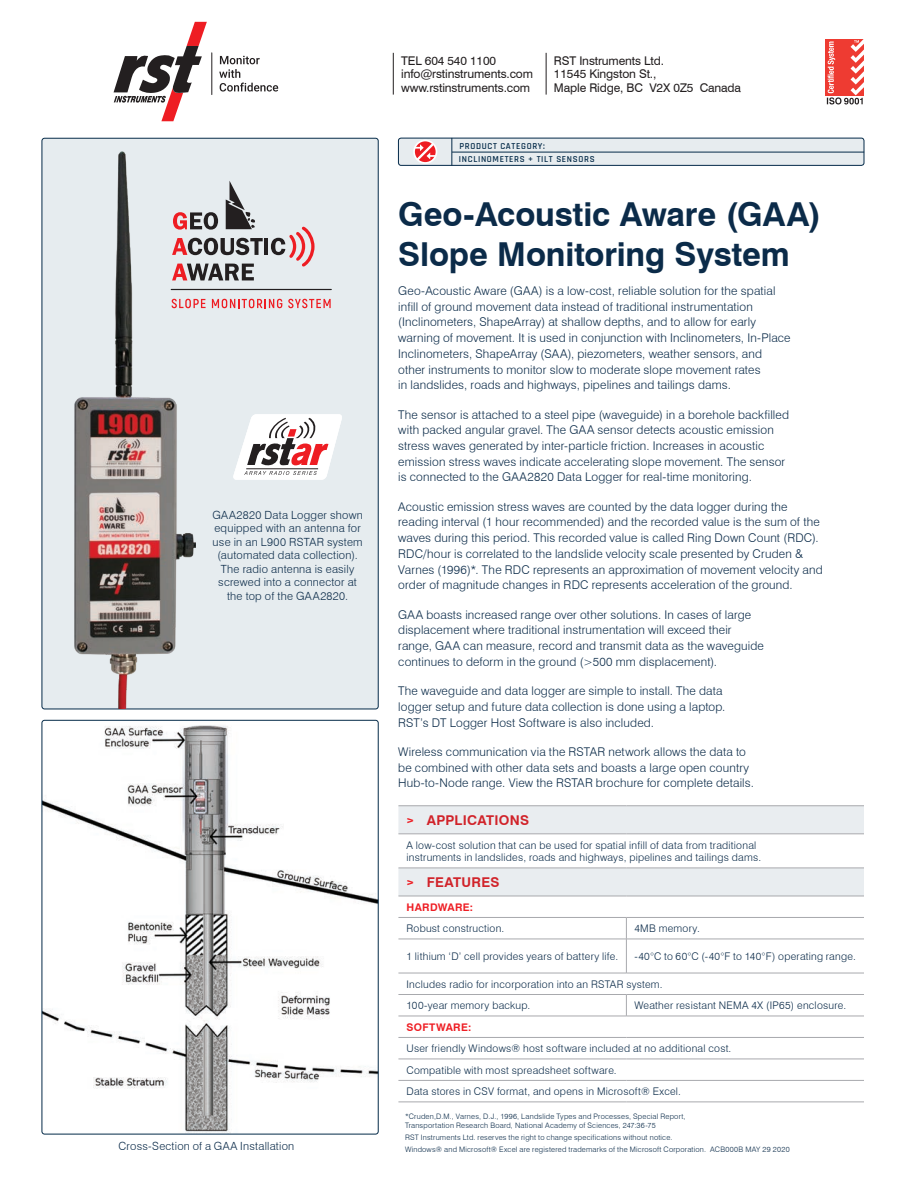
<style>
.page{position:relative;width:918px;height:1188px;background:#fff}
.page>*{position:absolute;margin:0;border:0;box-sizing:border-box;transform-origin:0 0}
.t1{font:700 33px/39.6px "Swiss 721 BT";letter-spacing:-.005em;color:#0b2b49}
.t2{font:700 13.5px "Swiss 721 BT";letter-spacing:.02em;color:#d1232a}
.t3{font:300 12px/15.8px "Swiss 721 BT";letter-spacing:.015em;color:#0b2b49}
.t4{font:12px/13.5px "Swiss 721 BT";letter-spacing:-.01em;color:#231f20}
.t5{font:300 11.25px/13.5px "Swiss 721 BT";letter-spacing:.02em;color:#0b2b49;text-align:center}
.t6{font:300 10.5px/21.5px "Swiss 721 BT";letter-spacing:.025em;color:#0b2b49}
.t7{font:700 10.5px "Swiss 721 BT";letter-spacing:.03em;color:#ee1d23}
.t8{font:600 9px/12.5px "Rajdhani";letter-spacing:.075em;color:#052b49}
.t9{font:300 7.5px/9px "Swiss 721 BT";letter-spacing:.03em;color:#0b2b49}
.s1{font-family:"Rajdhani";color:#ee1d23}
</style>
<div class="page">
<svg style="left:114px;top:22px;width:93px;height:99px"></svg>
<svg style="left:219px;top:56px;width:59px;height:36px"></svg>
<hr style="left:212px;top:53px;width:1px;height:42px;background:#231f20">
<div style="left:826px;top:39px;width:38px;height:56px;background:#ee3b32"></div>
<svg style="left:827px;top:39px;width:37px;height:66px"></svg>
<hr style="left:393px;top:53px;width:1px;height:42px;background:#231f20">
<hr style="left:546px;top:53px;width:1px;height:42px;background:#231f20">
<div style="left:42px;top:138px;width:336px;height:571px;background:#e6ecef;border-radius:3px"></div>
<img style="left:75px;top:151px;width:121px;height:558px">
<div style="left:398px;top:807px;width:466px;height:27px;background:#e9edf0"></div>
<svg style="left:398px;top:867px;width:466px;height:235px"></svg>
<hr style="left:398px;top:939px;width:228px;height:1px;background:#a8a9ad">
<hr style="left:626px;top:939px;width:238px;height:1px;background:#a8a9ad">
<hr style="left:398px;top:917px;width:228px;height:1px;background:#a8a9ad">
<hr style="left:626px;top:917px;width:238px;height:1px;background:#a8a9ad">
<hr style="left:398px;top:806px;width:228px;height:1px;background:#a8a9ad">
<hr style="left:626px;top:806px;width:238px;height:1px;background:#a8a9ad">
<hr style="left:398px;top:868px;width:228px;height:1px;background:#a8a9ad">
<hr style="left:626px;top:868px;width:238px;height:1px;background:#a8a9ad">
<hr style="left:398px;top:1059px;width:228px;height:1px;background:#a8a9ad">
<hr style="left:626px;top:1059px;width:238px;height:1px;background:#a8a9ad">
<hr style="left:398px;top:1080px;width:228px;height:1px;background:#a8a9ad">
<hr style="left:626px;top:1080px;width:238px;height:1px;background:#a8a9ad">
<hr style="left:398px;top:1102px;width:228px;height:1px;background:#a8a9ad">
<hr style="left:626px;top:1102px;width:238px;height:1px;background:#a8a9ad">
<hr style="left:398px;top:834px;width:228px;height:1px;background:#a8a9ad">
<hr style="left:626px;top:834px;width:238px;height:1px;background:#a8a9ad">
<hr style="left:398px;top:896px;width:228px;height:1px;background:#a8a9ad">
<hr style="left:626px;top:896px;width:238px;height:1px;background:#a8a9ad">
<hr style="left:398px;top:1016px;width:228px;height:1px;background:#a8a9ad">
<hr style="left:626px;top:1016px;width:238px;height:1px;background:#a8a9ad">
<hr style="left:398px;top:1037px;width:228px;height:1px;background:#a8a9ad">
<hr style="left:626px;top:1037px;width:238px;height:1px;background:#a8a9ad">
<svg style="left:626px;top:918px;width:1px;height:21px"></svg>
<hr style="left:626px;top:939px;width:1px;height:34px;background:#a8a9ad">
<svg style="left:626px;top:995px;width:1px;height:21px"></svg>
<hr style="left:398px;top:973px;width:228px;height:1px;background:#a8a9ad">
<hr style="left:626px;top:973px;width:238px;height:1px;background:#a8a9ad">
<hr style="left:398px;top:994px;width:228px;height:1px;background:#a8a9ad">
<hr style="left:626px;top:994px;width:238px;height:1px;background:#a8a9ad">
<div style="left:398px;top:138px;width:466px;height:27px;background:#e7ecef;border-radius:3px"></div>
<div style="left:398px;top:138px;width:466px;height:28px;border:1px solid #042a49;border-radius:3px"></div>
<hr style="left:452px;top:152px;width:412px;height:1px;background:#052b49">
<svg style="left:452px;top:138px;width:1px;height:28px"></svg>
<div style="left:413px;top:140px;width:24px;height:24px;border:2px solid #fff;border-radius:50%"></div>
<svg style="left:415px;top:143px;width:21px;height:18px"></svg>
<svg style="left:233px;top:414px;width:109px;height:66px"></svg>
<img style="left:42px;top:720px;width:336px;height:414px">
<div style="left:42px;top:720px;width:336px;height:414px;border:1px solid #052b49;border-radius:3px"></div>
<svg style="left:173px;top:212px;width:45px;height:18px"></svg>
<svg style="left:172px;top:238px;width:91px;height:17px"></svg>
<hr style="left:264px;top:238px;width:4px;height:17px;background:#231f20">
<svg style="left:172px;top:264px;width:82px;height:16px"></svg>
<svg style="left:271px;top:226px;width:44px;height:41px"></svg>
<svg style="left:172px;top:299px;width:34px;height:9px"></svg>
<svg style="left:212px;top:299px;width:70px;height:9px"></svg>
<svg style="left:288px;top:299px;width:43px;height:9px"></svg>
<hr style="left:171px;top:289px;width:160px;height:1px;background:#231f20">
<svg style="left:226px;top:181px;width:29px;height:48px"></svg>
<p class="t5" style="left:212px;top:508px;width:152px">GAA2820 Data Logger shown equipped with an antenna for use in an L900 RSTAR system (automated data collection).<br>The radio antenna is easily screwed into a connector at the top of the GAA2820.</p>
<p class="t5" style="left:119px;top:1140px;width:177px">Cross-Section of a GAA Installation</p>
<p class="t4" style="left:401px;top:54px;width:133px">TEL 604 540 1100 info@rstinstruments.com www.rstinstruments.com</p>
<p class="t4" style="left:554px;top:54px;width:189px">RST Instruments Ltd.<br>11545 Kingston St.,<br>Maple Ridge, BC V2X 0Z5 Canada</p>
<p class="t8" style="left:459px;top:140px;width:137px">PRODUCT CATEGORY:<br>INCLINOMETERS + TILT SENSORS</p>
<h1 class="t1" style="left:398px;top:194px;width:424px">Geo-Acoustic Aware (GAA)<br>Slope Monitoring System</h1>
<p class="t3" style="left:398px;top:283px;width:394px">Geo-Acoustic Aware (GAA) is a low-cost, reliable solution for the spatial infill of ground movement data instead of traditional instrumentation (Inclinometers, ShapeArray) at shallow depths, and to allow for early warning of movement. It is used in conjunction with Inclinometers, In-Place Inclinometers, ShapeArray (SAA), piezometers, weather sensors, and other instruments to monitor slow to moderate slope movement rates<br>in landslides, roads and highways, pipelines and tailings dams.</p>
<p class="t3" style="left:398px;top:406px;width:392px">The sensor is attached to a steel pipe (waveguide) in a borehole backfilled with packed angular gravel. The GAA sensor detects acoustic emission stress waves generated by inter-particle friction. Increases in acoustic emission stress waves indicate accelerating slope movement. The sensor is connected to the GAA2820 Data Logger for real-time monitoring.</p>
<p class="t3" style="left:398px;top:499px;width:426px">Acoustic emission stress waves are counted by the data logger during the reading interval (1 hour recommended) and the recorded value is the sum of the waves during this period. This recorded value is called Ring Down Count (RDC).<br>RDC/hour is correlated to the landslide velocity scale presented by Cruden &amp; Varnes (1996)*. The RDC represents an approximation of movement velocity and order of magnitude changes in RDC represents acceleration of the ground.</p>
<p class="t3" style="left:398px;top:606px;width:367px">GAA boasts increased range over other solutions. In cases of large displacement where traditional instrumentation will exceed their range, GAA can measure, record and transmit data as the waveguide continues to deform in the ground (&gt;500 mm displacement).</p>
<p class="t3" style="left:398px;top:683px;width:329px">The waveguide and data logger are simple to install. The data logger setup and future data collection is done using a laptop.<br>RST’s DT Logger Host Software is also included.</p>
<p class="t3" style="left:398px;top:744px;width:357px">Wireless communication via the RSTAR network allows the data to be combined with other data sets and boasts a large open country<br>Hub-to-Node range. View the RSTAR brochure for complete details.</p>
<p class="t2" style="left:407px;top:812px;width:124px"><span class="s1">&gt;</span> APPLICATIONS</p>
<p class="t6" style="left:407px;top:838px;width:356px;line-height:12.6px">A low-cost solution that can be used for spatial infill of data from traditional instruments in landslides, roads and highways, pipelines and tailings dams.</p>
<p class="t2" style="left:407px;top:874px;width:95px"><span class="s1">&gt;</span> FEATURES</p>
<p class="t7" style="left:407px;top:901px;width:68px">HARDWARE:</p>
<p class="t6" style="left:407px;top:918px;width:99px">Robust construction.</p>
<p class="t6" style="left:635px;top:918px;width:67px">4MB memory.</p>
<p class="t6" style="left:407px;top:945px;width:213px">1 lithium ‘D’ cell provides years of battery life.</p>
<p class="t6" style="left:635px;top:945px;width:223px">-40°C to 60°C (-40°F to 140°F) operating range.</p>
<p class="t6" style="left:407px;top:973px;width:258px">Includes radio for incorporation into an RSTAR system.<br>100-year memory backup.</p>
<p class="t6" style="left:635px;top:995px;width:213px">Weather resistant NEMA 4X (IP65) enclosure.</p>
<p class="t7" style="left:407px;top:1021px;width:66px">SOFTWARE:</p>
<p class="t6" style="left:407px;top:1038px;width:326px">User friendly Windows® host software included at no additional cost.<br>Compatible with most spreadsheet software.<br>Data stores in CSV format, and opens in Microsoft® Excel.</p>
<p class="t9" style="left:405px;top:1112px;width:282px">*Cruden,D.M., Varnes, D.J., 1996, Landslide Types and Processes, Special Report,<br>Transportation Research Board, National Academy of Sciences, 247:36-75</p>
<p class="t9" style="left:405px;top:1132px;width:386px;line-height:11.7px">RST Instruments Ltd. reserves the right to change specifications without notice.<br>Windows® and Microsoft® Excel are registered trademarks of the Microsoft Corporation. ACB000B MAY 29 2020</p>
</div>
